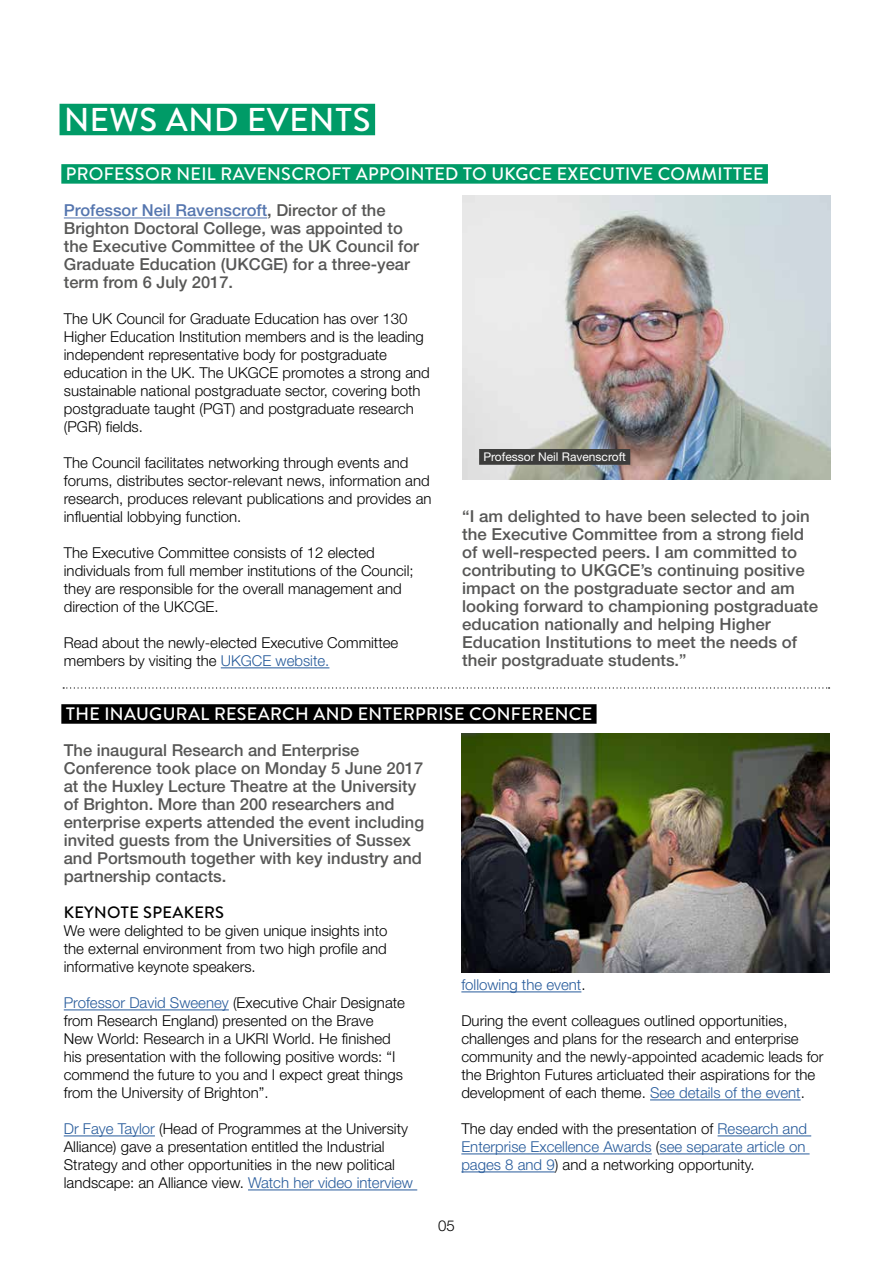
<style>
.page{position:relative;width:893px;height:1263px;background:#fff}
.page>*{position:absolute;margin:0;border:0;box-sizing:border-box;transform-origin:0 0}
.t1{font:500 33px "Brandon Text";letter-spacing:.02em;color:#fff}
.t2{font:500 18px "Brandon Text";letter-spacing:.02em;color:#fff}
.t3{font:500 16.5px/18px "Helvetica Neue LT Std";color:#575756}
.t4{font:500 16.5px "Brandon Text";letter-spacing:.02em;color:#000}
.t5{font:300 15px/18px "Helvetica Neue LT Std";color:#000}
.t6{font:300 15px/18px "Helvetica Neue LT Std";color:#275b9b;text-align:justify}
.t7{font:12px "Helvetica Neue LT Std";color:#fff}
.s1{color:#5576af}
.s2{color:#275b9b}
.s3{color:#000}
</style>
<div class="page">
<div style="left:60px;top:104px;width:315px;height:31px;background:#009b67"></div>
<hr style="left:64px;top:218px;width:203px;height:1px;background:#5576af">
<hr style="left:221px;top:667px;width:108px;height:1px;background:#275b9b">
<img style="left:462px;top:196px;width:368px;height:283px">
<div style="left:61px;top:164px;width:707px;height:20px;background:#009b67"></div>
<svg style="left:63px;top:687px;width:767px;height:2px"></svg>
<hr style="left:64px;top:1009px;width:165px;height:1px;background:#275b9b">
<hr style="left:64px;top:1135px;width:91px;height:1px;background:#275b9b">
<hr style="left:248px;top:1189px;width:169px;height:1px;background:#275b9b">
<div style="left:61px;top:704px;width:536px;height:20px;background:#000"></div>
<img style="left:461px;top:733px;width:368px;height:239px">
<div style="left:479px;top:449px;width:151px;height:16px;background:#3c3c3b"></div>
<hr style="left:461px;top:991px;width:120px;height:1px;background:#275b9b">
<hr style="left:650px;top:1099px;width:151px;height:1px;background:#275b9b">
<hr style="left:718px;top:1135px;width:93px;height:1px;background:#275b9b">
<hr style="left:461px;top:1153px;width:191px;height:1px;background:#275b9b">
<hr style="left:659px;top:1153px;width:151px;height:1px;background:#275b9b">
<hr style="left:461px;top:1171px;width:94px;height:1px;background:#275b9b">
<h1 class="t1" style="left:64px;top:97px;width:308px">NEWS AND EVENTS</h1>
<p class="t2" style="left:66px;top:162px;width:699px">PROFESSOR NEIL RAVENSCROFT APPOINTED TO UKGCE EXECUTIVE COMMITTEE</p>
<p class="t3" style="left:64px;top:201px;width:357px"><span class="s1">Professor Neil Ravenscroft</span>, Director of the Brighton Doctoral College, was appointed to the Executive Committee of the UK Council for Graduate Education (UKCGE) for a three-year term from 6 July 2017.</p>
<p class="t5" style="left:64px;top:310px;width:367px">The UK Council for Graduate Education has over 130<br>Higher Education Institution members and is the leading independent representative body for postgraduate education in the UK. The UKGCE promotes a strong and sustainable national postgraduate sector, covering both postgraduate taught (PGT) and postgraduate research (PGR) fields.</p>
<p class="t5" style="left:64px;top:454px;width:369px">The Council facilitates networking through events and forums, distributes sector-relevant news, information and research, produces relevant publications and provides an influential lobbying function.</p>
<p class="t5" style="left:64px;top:544px;width:351px">The Executive Committee consists of 12 elected individuals from full member institutions of the Council; they are responsible for the overall management and direction of the UKCGE.</p>
<p class="t5" style="left:64px;top:634px;width:336px">Read about the newly-elected Executive Committee members by visiting the <span class="s2">UKGCE website.</span></p>
<p class="t7" style="left:483px;top:449px;width:144px">Professor Neil Ravenscroft</p>
<p class="t3" style="left:462px;top:507px;width:357px">“I am delighted to have been selected to join the Executive Committee from a strong field of well-respected peers. I am committed to contributing to UKGCE’s continuing positive impact on the postgraduate sector and am looking forward to championing postgraduate education nationally and helping Higher Education Institutions to meet the needs of their postgraduate students.”</p>
<p class="t2" style="left:66px;top:702px;width:528px">THE INAUGURAL RESEARCH AND ENTERPRISE CONFERENCE</p>
<p class="t3" style="left:64px;top:741px;width:362px">The inaugural Research and Enterprise Conference took place on Monday 5 June 2017 at the Huxley Lecture Theatre at the University of Brighton. More than 200 researchers and enterprise experts attended the event including invited guests from the Universities of Sussex and Portsmouth together with key industry and partnership contacts.</p>
<p class="t4" style="left:64px;top:901px;width:162px">KEYNOTE SPEAKERS</p>
<p class="t5" style="left:64px;top:922px;width:325px;text-align:justify">We were delighted to be given unique insights into the external environment from two high profile and informative keynote speakers.</p>
<p class="t5" style="left:64px;top:994px;width:343px"><span class="s2">Professor David Sweeney</span> (Executive Chair Designate from Research England) presented on the Brave New World: Research in a UKRI World. He finished his presentation with the following positive words: “I commend the future to you and I expect great things from the University of Brighton”.</p>
<p class="t5" style="left:64px;top:1120px;width:351px"><span class="s2">Dr Faye Taylor</span> (Head of Programmes at the University Alliance) gave a presentation entitled the Industrial Strategy and other opportunities in the new political landscape: an Alliance view. <span class="s2">Watch her video interview</span></p>
<p class="t6" style="left:461px;top:976px;width:126px">following the event<span class="s3">.</span></p>
<p class="t5" style="left:461px;top:1012px;width:364px">During the event colleagues outlined opportunities, challenges and plans for the research and enterprise community and the newly-appointed academic leads for the Brighton Futures articluated their aspirations for the development of each theme. <span class="s2">See details of the event</span>.</p>
<p class="t6" style="left:461px;top:1120px;width:347px"><span class="s3">The day ended with the presentation of</span> Research and Enterprise Excellence Awards <span class="s3">(</span>see separate article on pages 8 and 9<span class="s3">) and a networking opportunity.</span></p>
<p class="t5" style="left:438px;top:1216px;width:18px">05</p>
</div>
